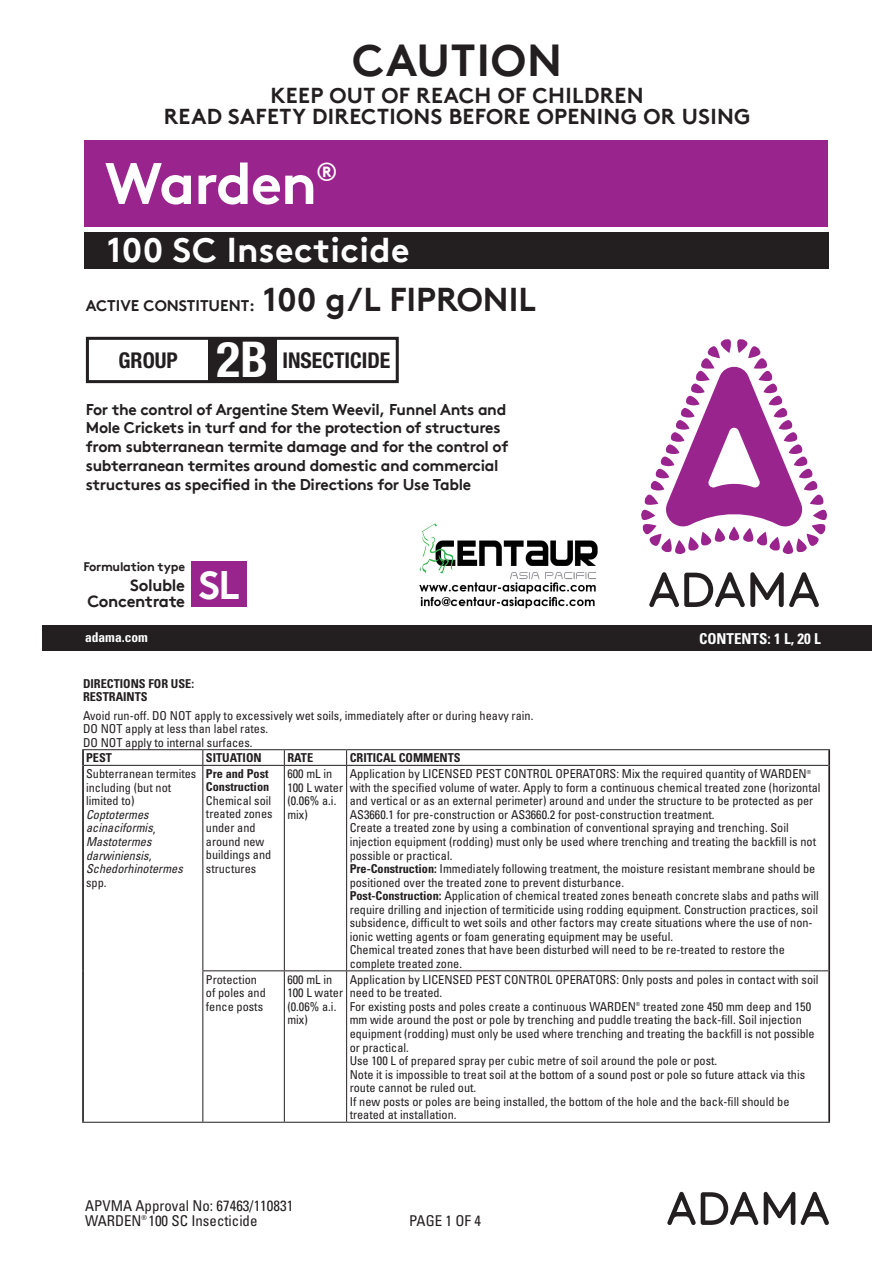
<style>
.page{position:relative;width:893px;height:1263px;background:#fff}
.page>*{position:absolute;margin:0;border:0;box-sizing:border-box;transform-origin:0 0}
.t1{font:700 58.35px "Brown TT";letter-spacing:-.02em;color:#fff}
.t2{font:700 condensed 49.5px "Helvetica Neue";color:#fff}
.t3{font:700 44.85px "Brown TT";letter-spacing:.02em;color:#231f20}
.t4{font:700 39.75px "Brown TT";color:#fff}
.t5{font:700 34.5px "Brown TT";letter-spacing:.01em;color:#fff}
.t6{font:700 26.25px "Brown TT";color:#fff}
.t7{font:700 condensed 21.75px "Helvetica Neue";color:#231f20}
.t8{font:700 21.6px/21px "Brown TT";letter-spacing:.015em;color:#231f20;text-align:center}
.t9{font:700 16.5px/16.5px "Brown TT";letter-spacing:-.02em;color:#231f20;text-align:right}
.t10{font:700 15.6px/18.8px "Brown TT";letter-spacing:-.02em;color:#231f20}
.t11{font:700 15.45px "Brown TT";color:#231f20}
.t12{font:700 condensed 15px "Univers";color:#fff}
.t13{font:condensed 14.85px/15.8px "Univers";color:#231f20}
.t14{font:700 condensed 13.5px "Univers";color:#fff}
.t15{font:700 12.45px "Brown TT";letter-spacing:-.02em;color:#231f20}
.t16{font:condensed 12.3px/13.5px "Univers";color:#231f20}
.t17{font:700 condensed 12.3px/13.5px "Univers";color:#231f20}
.t18{font:italic condensed 12.3px/13.5px "Univers";color:#231f20}
.t19{font:condensed 5.55px "Univers";color:#231f20}
.s1{font-size:33px}
.s2{font-style:normal}
.s3{font-weight:700}
</style>
<div class="page">
<svg style="left:667px;top:1192px;width:91px;height:33px"></svg>
<svg style="left:801px;top:1192px;width:28px;height:33px"></svg>
<svg style="left:764px;top:1192px;width:31px;height:33px"></svg>
<div style="left:43px;top:625px;width:829px;height:26px;background:#231f20"></div>
<svg style="left:649px;top:572px;width:170px;height:35px"></svg>
<svg style="left:641px;top:339px;width:186px;height:215px"></svg>
<div style="left:208px;top:338px;width:68px;height:44px;background:#231f20"></div>
<div style="left:86px;top:337px;width:313px;height:46px;border:3px solid #231f20"></div>
<div style="left:85px;top:140px;width:743px;height:86px;background:#99248e"></div>
<div style="left:85px;top:232px;width:744px;height:36px;background:#231f20"></div>
<div style="left:191px;top:562px;width:56px;height:45px;background:#99248e"></div>
<svg style="left:82px;top:750px;width:2px;height:15px"></svg>
<svg style="left:828px;top:750px;width:2px;height:15px"></svg>
<hr style="left:82px;top:765px;width:2px;height:206px;background:#231f20">
<hr style="left:82px;top:971px;width:2px;height:151px;background:#231f20">
<hr style="left:828px;top:765px;width:2px;height:206px;background:#231f20">
<hr style="left:828px;top:971px;width:2px;height:151px;background:#231f20">
<hr style="left:82px;top:749px;width:121px;height:1px;background:#231f20">
<hr style="left:203px;top:749px;width:81px;height:1px;background:#231f20">
<svg style="left:202px;top:750px;width:1px;height:15px"></svg>
<hr style="left:284px;top:749px;width:63px;height:1px;background:#231f20">
<svg style="left:284px;top:750px;width:1px;height:15px"></svg>
<hr style="left:347px;top:749px;width:483px;height:1px;background:#231f20">
<svg style="left:346px;top:750px;width:1px;height:15px"></svg>
<hr style="left:84px;top:765px;width:119px;height:1px;background:#231f20">
<hr style="left:203px;top:765px;width:81px;height:1px;background:#231f20">
<hr style="left:202px;top:766px;width:1px;height:204px;background:#231f20">
<hr style="left:284px;top:765px;width:63px;height:1px;background:#231f20">
<hr style="left:284px;top:766px;width:1px;height:204px;background:#231f20">
<hr style="left:347px;top:765px;width:481px;height:1px;background:#231f20">
<hr style="left:346px;top:766px;width:1px;height:204px;background:#231f20">
<hr style="left:202px;top:970px;width:82px;height:1px;background:#231f20">
<hr style="left:202px;top:971px;width:1px;height:151px;background:#231f20">
<hr style="left:284px;top:970px;width:63px;height:1px;background:#231f20">
<hr style="left:284px;top:971px;width:1px;height:151px;background:#231f20">
<hr style="left:347px;top:970px;width:481px;height:1px;background:#231f20">
<hr style="left:346px;top:971px;width:1px;height:151px;background:#231f20">
<hr style="left:82px;top:1122px;width:121px;height:1px;background:#231f20">
<hr style="left:203px;top:1122px;width:81px;height:1px;background:#231f20">
<hr style="left:284px;top:1122px;width:63px;height:1px;background:#231f20">
<hr style="left:347px;top:1122px;width:483px;height:1px;background:#231f20">
<img style="left:419px;top:523px;width:179px;height:85px">
<h3 class="t3" style="left:352px;top:33px;width:211px">CAUTION</h3>
<h3 class="t8" style="left:164px;top:84px;width:588px">KEEP OUT OF REACH OF CHILDREN<br>READ SAFETY DIRECTIONS BEFORE OPENING OR USING</h3>
<h1 class="t1" style="left:105px;top:148px;width:214px">Warden</h1>
<h3 class="t6" style="left:316px;top:155px;width:24px">®</h3>
<h3 class="t5" style="left:107px;top:229px;width:304px">100 SC Insecticide</h3>
<p class="t11" style="left:86px;top:296px;width:452px">ACTIVE CONSTITUENT: <span class="s1">100 g/L FIPRONIL</span></p>
<h3 class="t7" style="left:119px;top:347px;width:61px">GROUP</h3>
<h2 class="t2" style="left:217px;top:330px;width:53px">2B</h2>
<h3 class="t7" style="left:282px;top:347px;width:109px">INSECTICIDE</h3>
<p class="t10" style="left:86px;top:400px;width:424px">For the control of Argentine Stem Weevil, Funnel Ants and Mole Crickets in turf and for the protection of structures from subterranean termite damage and for the control of subterranean termites around domestic and commercial structures as specified in the Directions for Use Table</p>
<p class="t15" style="left:83px;top:559px;width:103px">Formulation type</p>
<h3 class="t9" style="left:87px;top:576px;width:99px">Soluble<br>Concentrate</h3>
<h3 class="t4" style="left:199px;top:561px;width:42px">SL</h3>
<p class="t14" style="left:85px;top:628px;width:64px">adama.com</p>
<p class="t12" style="left:699px;top:629px;width:123px">CONTENTS: 1 L, 20 L</p>
<p class="t17" style="left:83px;top:676px;width:113px">DIRECTIONS FOR USE:<br>RESTRAINTS</p>
<p class="t16" style="left:83px;top:708px;width:452px">Avoid run-off. DO NOT apply to excessively wet soils, immediately after or during heavy rain.<br>DO NOT apply at less than label rates.<br>DO NOT apply to internal surfaces.</p>
<p class="t17" style="left:86px;top:751px;width:27px">PEST</p>
<p class="t17" style="left:206px;top:751px;width:57px">SITUATION</p>
<p class="t17" style="left:287px;top:751px;width:27px">RATE</p>
<p class="t17" style="left:350px;top:751px;width:113px">CRITICAL COMMENTS</p>
<p class="t16" style="left:86px;top:767px;width:112px">Subterranean termites including (but not limited to)</p>
<p class="t18" style="left:86px;top:807px;width:98px">Coptotermes acinaciformis<span class="s2">,<br></span>Mastotermes darwiniensis<span class="s2">,<br></span>Schedorhinotermes</p>
<p class="t16" style="left:86px;top:875px;width:22px">spp.</p>
<p class="t17" style="left:206px;top:766px;width:65px">Pre and Post<br>Construction</p>
<p class="t16" style="left:206px;top:793px;width:68px">Chemical soil treated zones under and around new buildings and structures</p>
<p class="t16" style="left:287px;top:767px;width:57px">600 mL in<br>100 L water (0.06% a.i. mix)</p>
<p class="t16" style="left:350px;top:767px;width:458px">Application by LICENSED PEST CONTROL OPERATORS: Mix the required quantity of WARDEN</p>
<p class="t19" style="left:807px;top:768px;width:6px">®</p>
<p class="t16" style="left:350px;top:780px;width:472px">with the specified volume of water. Apply to form a continuous chemical treated zone (horizontal and vertical or as an external perimeter) around and under the structure to be protected as per AS3660.1 for pre-construction or AS3660.2 for post-construction treatment.<br>Create a treated zone by using a combination of conventional spraying and trenching. Soil injection equipment (rodding) must only be used where trenching and treating the backfill is not possible or practical.<br><span class="s3">Pre-Construction:</span> Immediately following treatment, the moisture resistant membrane should be positioned over the treated zone to prevent disturbance.<br><span class="s3">Post-Construction:</span> Application of chemical treated zones beneath concrete slabs and paths will require drilling and injection of termiticide using rodding equipment. Construction practices, soil subsidence, difficult to wet soils and other factors may create situations where the use of non&shy;ionic wetting agents or foam generating equipment may be useful.<br>Chemical treated zones that have been disturbed will need to be re-treated to restore the complete treated zone.</p>
<p class="t16" style="left:206px;top:972px;width:61px">Protection of poles and fence posts</p>
<p class="t16" style="left:287px;top:972px;width:57px">600 mL in<br>100 L water (0.06% a.i. mix)</p>
<p class="t16" style="left:350px;top:972px;width:470px">Application by LICENSED PEST CONTROL OPERATORS: Only posts and poles in contact with soil need to be treated.<br>For existing posts and poles create a continuous WARDEN</p>
<p class="t19" style="left:636px;top:1000px;width:6px">®</p>
<p class="t16" style="left:350px;top:999px;width:466px;text-indent:293px">treated zone 450 mm deep and 150 mm wide around the post or pole by trenching and puddle treating the back-fill. Soil injection equipment (rodding) must only be used where trenching and treating the backfill is not possible or practical.<br>Use 100 L of prepared spray per cubic metre of soil around the pole or post.<br>Note it is impossible to treat soil at the bottom of a sound post or pole so future attack via this route cannot be ruled out.<br>If new posts or poles are being installed, the bottom of the hole and the back-fill should be treated at installation.</p>
<p class="t13" style="left:85px;top:1197px;width:210px">APVMA Approval No: 67463/110831<br>WARDEN<sup>®</sup> 100 SC Insecticide</p>
<p class="t13" style="left:409px;top:1213px;width:73px">PAGE 1 OF 4</p>
</div>
